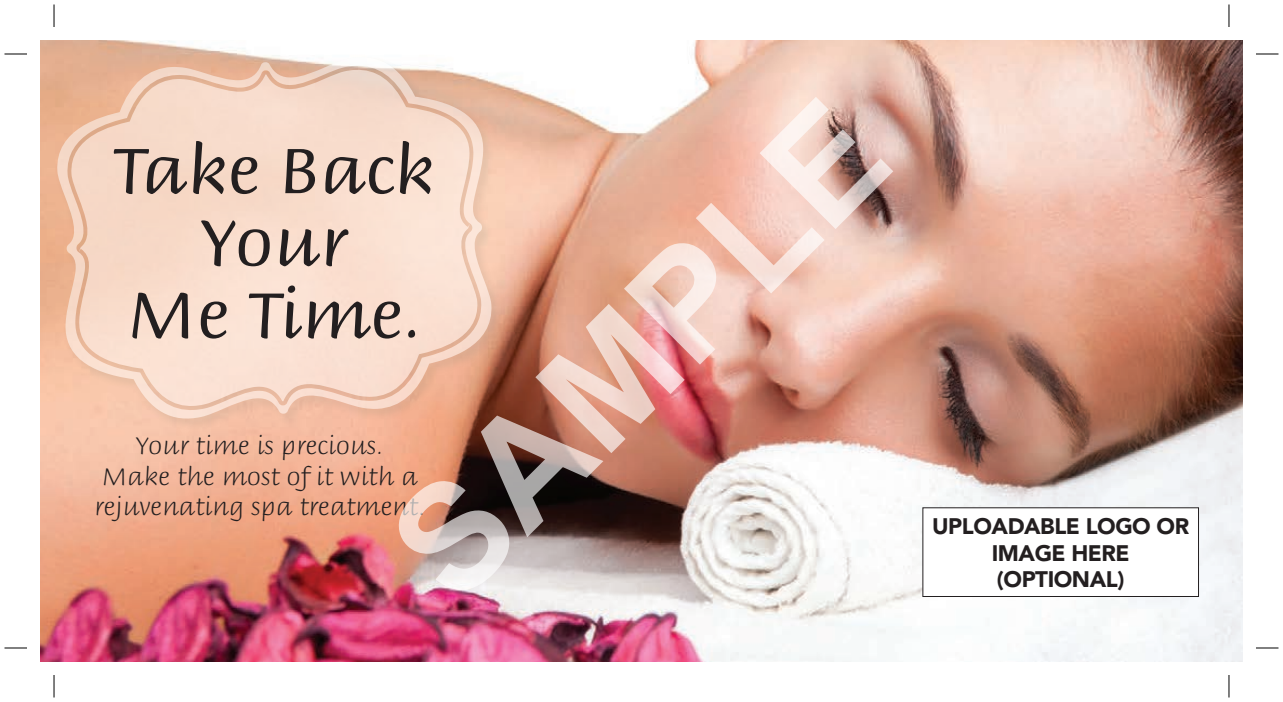
<style>
.page{position:relative;width:1283px;height:702px;background:#fff}
.page>*{position:absolute;margin:0;border:0;box-sizing:border-box;transform-origin:0 0}
.t1{font:700 150px "Arial";color:rgb(255 255 255/.65)}
.t2{font:69px/72.3px "Briem Script Std";color:#231f20;text-align:center}
.t3{font:300 25.5px/30.6px "Briem Script Std";color:#231f20;text-align:center}
.t4{font:900 22.35px/26.8px "Avenir LT Std";letter-spacing:-.02em;color:#231f20;text-align:center}
</style>
<div class="page">
<img style="left:40px;top:40px;width:1202px;height:622px">
<div style="left:54px;top:54px;width:451px;height:378px;background:#4a5d52;opacity:.25"></div>
<svg style="left:55px;top:52px;width:439px;height:371px;fill:#f8dccb"></svg>
<div style="left:923px;top:508px;width:275px;height:88px;background:#fff"></div>
<div style="left:922px;top:507px;width:277px;height:90px;border:1px solid #231f20"></div>
<svg style="left:4px;top:54px;width:23px;height:1px"></svg>
<svg style="left:1256px;top:54px;width:22px;height:1px"></svg>
<svg style="left:4px;top:648px;width:23px;height:1px"></svg>
<svg style="left:1256px;top:648px;width:22px;height:1px"></svg>
<svg style="left:54px;top:4px;width:1px;height:23px"></svg>
<svg style="left:54px;top:675px;width:1px;height:23px"></svg>
<svg style="left:1228px;top:4px;width:1px;height:23px"></svg>
<svg style="left:1228px;top:675px;width:1px;height:23px"></svg>
<h1 class="t1" style="left:349px;top:501px;width:627px;rotate:-45deg">SAMPLE</h1>
<h2 class="t2" style="left:113px;top:135px;width:323px">Take Back<br>Your<br>Me Time.</h2>
<p class="t3" style="left:94px;top:430px;width:332px">Your time is precious.<br>Make the most of it with a rejuvenating spa treatment.</p>
<p class="t4" style="left:932px;top:513px;width:258px">UPLOADABLE LOGO OR<br>IMAGE HERE</p>
<p class="t4" style="left:997px;top:566px;width:129px">(OPTIONAL)</p>
</div>
